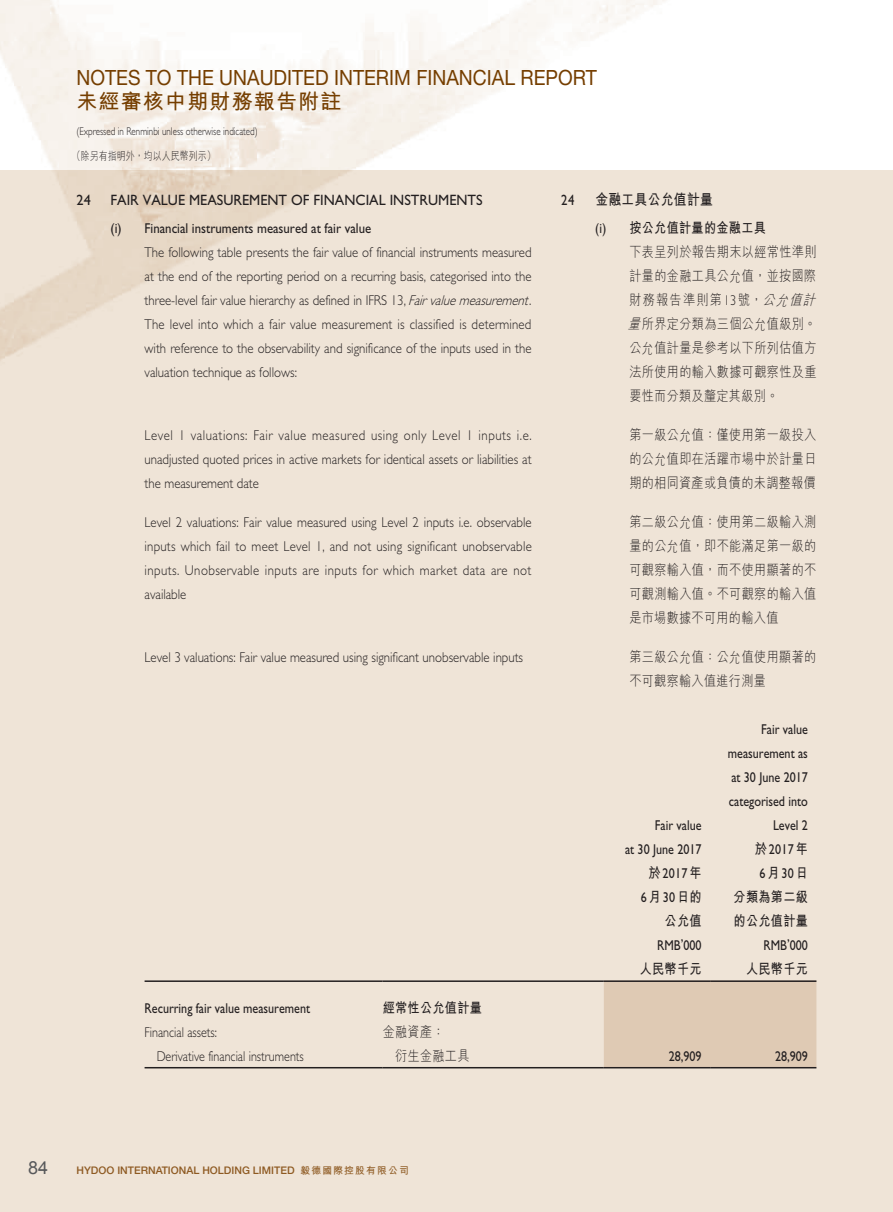
<style>
.page{position:relative;width:893px;height:1212px;background:#fff}
.page>*{position:absolute;margin:0;border:0;box-sizing:border-box;transform-origin:0 0}
.t1{font:21px "Helvetica Neue LT Std";color:#753e00;scale:.92 1}
.t2{font:700 21px "M Hei HK";letter-spacing:.055em;color:#753e00}
.t3{font:18px "Arial";color:#57585a}
._3__標題{font:15px "Gill Sans Std";color:#231f20;scale:.95 1}
._8__標題---C{font:700 15px "M Hei HK";letter-spacing:.03em;color:#231f20;scale:.85 1}
._8__標題---C-2{font:15px "Gill Sans Std";color:#231f20;scale:.85 1}
._1__內文{font:300 14.25px/24px "Gill Sans Std";color:#231f20;text-align:justify;scale:.9 1}
._6__內文---C{font:300 14.25px/24px "M Hei HK";letter-spacing:.03em;color:#231f20;scale:.85 1}
._1__內文-2{font:14.25px "Gill Sans Std";color:#231f20;scale:.85 1}
._1__內文-3{font:300 14.25px "Gill Sans Std";color:#231f20;scale:.85 1}
._4__副標題{font:14.25px "Gill Sans Std";color:#231f20;scale:.9 1}
._6__內文---C-2{font:700 14.25px "M Hei HK";letter-spacing:.03em;color:#231f20;scale:.85 1}
._6__內文---C-3{font:14.25px "Gill Sans Std";letter-spacing:.03em;color:#231f20;scale:.85 1}
._9___副標題---C{font:700 14.25px "M Hei HK";letter-spacing:.03em;color:#231f20;scale:.85 1}
.t4{font:300 11.25px "Gill Sans Std";color:#231f20;scale:.8 1}
.t5{font:300 11.25px "M Hei HK";color:#231f20;scale:.8 1}
.t6{font:500 10.5px "Helvetica Neue LT Std";color:#8e5a22}
.s1{font-style:italic}
.s2{font-family:"Gill Sans Std";font-weight:400}
.s3{font-family:"Gill Sans Std"}
.s4{font-family:"M Hei HK";font-weight:700}
.s5{font-family:"M Hei HK";font-weight:700;font-size:9.75px}
</style>
<div class="page">
<img style="left:0;top:0;width:666px;height:170px">
<div style="left:0;top:170px;width:892px;height:1042px;background:#efe4d7"></div>
<div style="left:604px;top:982px;width:212px;height:85px;background:#dfcab4"></div>
<hr style="left:145px;top:980px;width:238px;height:2px;background:#231f20">
<hr style="left:383px;top:980px;width:221px;height:2px;background:#231f20">
<hr style="left:604px;top:980px;width:106px;height:2px;background:#231f20">
<hr style="left:710px;top:980px;width:106px;height:2px;background:#231f20">
<hr style="left:145px;top:1067px;width:238px;height:1px;background:#231f20">
<hr style="left:383px;top:1067px;width:221px;height:1px;background:#231f20">
<hr style="left:604px;top:1067px;width:106px;height:1px;background:#231f20">
<hr style="left:710px;top:1067px;width:106px;height:1px;background:#231f20">
<h1 class="t1" style="left:76px;top:65px;width:567px">NOTES TO THE UNAUDITED INTERIM FINANCIAL REPORT</h1>
<h1 class="t2" style="left:76px;top:86px;width:266px">未經審核中期財務報告附註</h1>
<p class="t4" style="left:76px;top:125px;width:228px">(Expressed in Renminbi unless otherwise indicated)</p>
<p class="t5" style="left:72px;top:151px;width:181px">（除另有指明外，均以人民幣列示）</p>
<p class="_3__標題" style="left:77px;top:191px;width:16px">24</p>
<p class="_3__標題" style="left:111px;top:191px;width:393px">FAIR VALUE MEASUREMENT OF FINANCIAL INSTRUMENTS</p>
<p class="_4__副標題" style="left:111px;top:220px;width:291px">(i) Financial instruments measured at fair value</p>
<p class="_1__內文" style="left:145px;top:240px;width:432px">The following table presents the fair value of financial instruments measured at the end of the reporting period on a recurring basis, categorised into the three-level fair value hierarchy as defined in IFRS 13, <span class="s1">Fairvaluemeasurement</span>.<br>The level into which a fair value measurement is classified is determined with reference to the observability and significance of the inputs used in the valuation technique as follows:</p>
<p class="_8__標題---C-2" style="left:561px;top:191px;width:17px">24</p>
<p class="_8__標題---C" style="left:595px;top:188px;width:140px">金融工具公允值計量</p>
<p class="_9___副標題---C" style="left:595px;top:217px;width:202px"><span class="s2">(i)</span> 按公允值計量的金融工具</p>
<p class="_6__內文---C" style="left:628px;top:240px;width:226px">下表呈列於報告期末以經常性準則計量的金融工具公允值，並按國際財務報告準則第<span class="s3">13</span>號，<span class="s1">公允值計量</span>所界定分類為三個公允值級別。公允值計量是參考以下所列估值方法所使用的輸入數據可觀察性及重要性而分類及釐定其級別。</p>
<p class="_6__內文---C" style="left:629px;top:423px;width:222px;text-align:justify">第一級公允值：僅使用第一級投入的公允值即在活躍市場中於計量日期的相同資產或負債的未調整報價</p>
<p class="_6__內文---C" style="left:629px;top:510px;width:222px;text-align:justify">第二級公允值：使用第二級輸入測量的公允值，即不能滿足第一級的可觀察輸入值，而不使用顯著的不可觀測輸入值。不可觀察的輸入值是市場數據不可用的輸入值</p>
<p class="_6__內文---C" style="left:629px;top:645px;width:222px">第三級公允值：公允值使用顯著的不可觀察輸入值進行測量</p>
<p class="_1__內文" style="left:145px;top:423px;width:432px">Level 1 valuations: Fair value measured using only Level 1 inputs i.e. unadjusted quoted prices in active markets for identical assets or liabilities at the measurement date</p>
<p class="_1__內文" style="left:145px;top:510px;width:432px">Level 2 valuations: Fair value measured using Level 2 inputs i.e. observable inputs which fail to meet Level 1, and not using significant unobservable inputs. Unobservable inputs are inputs for which market data are not available</p>
<p class="_1__內文" style="left:145px;top:645px;width:422px">Level 3 valuations: Fair value measured using significant unobservable inputs</p>
<p class="_1__內文-2" style="left:655px;top:817px;width:56px">Fair value</p>
<p class="_1__內文-2" style="left:625px;top:841px;width:92px">at 30 June 2017</p>
<p class="_6__內文---C-3" style="left:648px;top:865px;width:64px"><span class="s4">於</span>2017<span class="s4">年</span></p>
<p class="_6__內文---C-3" style="left:641px;top:889px;width:73px">6<span class="s4">月</span>30<span class="s4">日的</span></p>
<p class="_6__內文---C-2" style="left:665px;top:910px;width:45px">公允值</p>
<p class="_1__內文-2" style="left:761px;top:721px;width:56px">Fair value</p>
<p class="_1__內文-2" style="left:728px;top:745px;width:96px">measurement as</p>
<p class="_1__內文-2" style="left:731px;top:769px;width:92px">at 30 June 2017</p>
<p class="_1__內文-2" style="left:729px;top:793px;width:95px">categorised into</p>
<p class="_1__內文-2" style="left:773px;top:817px;width:43px">Level 2</p>
<p class="_6__內文---C-3" style="left:755px;top:841px;width:64px"><span class="s4">於</span>2017<span class="s4">年</span></p>
<p class="_6__內文---C-3" style="left:760px;top:865px;width:58px">6<span class="s4">月</span>30<span class="s4">日</span></p>
<p class="_6__內文---C-2" style="left:734px;top:886px;width:89px">分類為第二級</p>
<p class="_6__內文---C-2" style="left:734px;top:910px;width:89px">的公允值計量</p>
<p class="_1__內文-2" style="left:657px;top:937px;width:54px">RMB’000</p>
<p class="_1__內文-2" style="left:763px;top:937px;width:54px">RMB’000</p>
<p class="_6__內文---C-2" style="left:640px;top:958px;width:74px">人民幣千元</p>
<p class="_6__內文---C-2" style="left:746px;top:958px;width:74px">人民幣千元</p>
<p class="_1__內文-2" style="left:145px;top:1000px;width:196px">Recurring fair value measurement</p>
<p class="_6__內文---C-2" style="left:383px;top:997px;width:118px">經常性公允值計量</p>
<p class="_1__內文-3" style="left:145px;top:1024px;width:87px">Financial assets:</p>
<p class="_6__內文---C" style="left:383px;top:1019px;width:74px">金融資產：</p>
<p class="_1__內文-3" style="left:157px;top:1048px;width:175px">Derivative financial instruments</p>
<p class="_6__內文---C" style="left:395px;top:1043px;width:89px">衍生金融工具</p>
<p class="_1__內文-2" style="left:669px;top:1048px;width:40px">28,909</p>
<p class="_1__內文-2" style="left:775px;top:1048px;width:40px">28,909</p>
<p class="t3" style="left:28px;top:1156px;width:22px">84</p>
<p class="t6" style="left:77px;top:1164px;width:334px">HYDOO INTERNATIONAL HOLDING LIMITED <span class="s5">毅德國際控股有限公司</span></p>
</div>
